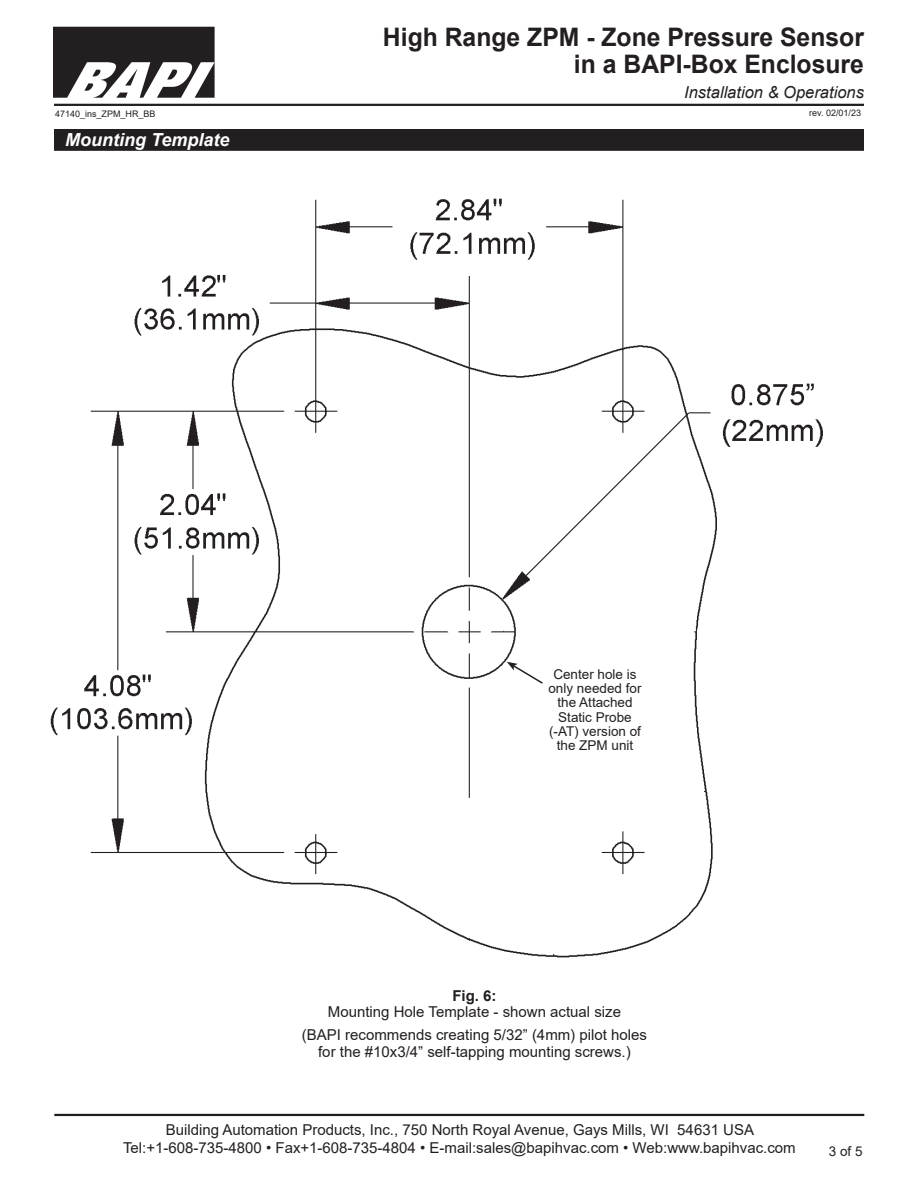
<style>
.page{position:relative;width:918px;height:1188px;background:#fff}
.page>*{position:absolute;margin:0;border:0;box-sizing:border-box;transform-origin:0 0}
.t1{font:700 25.5px/27px "Arial";color:#231f20;text-align:right}
.Datasheet_Section_Ti{font:italic 700 18px "Arial";color:#fff}
.t2{font:italic 16.5px "Arial";color:#231f20}
.t3{font:15px/18px "Arial";color:#231f20;text-align:center}
.t4{font:700 15px "Arial";color:#231f20}
.t5{font:13.5px/14.2px "Arial";color:#231f20;text-align:center}
.t6{font:9px "Arial";color:#231f20}
</style>
<div class="page">
<hr style="left:54px;top:1114px;width:810px;height:2px;background:#231f20">
<img style="left:53px;top:27px;width:162px;height:71px">
<hr style="left:54px;top:104px;width:810px;height:2px;background:#231f20">
<img style="left:50px;top:198px;width:773px;height:760px">
<div style="left:55px;top:130px;width:808px;height:20px;background:#231f20"></div>
<div style="left:54px;top:129px;width:810px;height:22px;border:2px solid #231f20"></div>
<svg style="left:507px;top:662px;width:37px;height:23px"></svg>
<h1 class="t1" style="left:383px;top:23px;width:483px">High Range ZPM - Zone Pressure Sensor in a BAPI-Box Enclosure</h1>
<p class="t2" style="left:684px;top:82px;width:181px">Installation &amp; Operations</p>
<p class="t6" style="left:55px;top:107px;width:102px">47140_ins_ZPM_HR_BB</p>
<p class="t6" style="left:809px;top:107px;width:53px">rev. 02/01/23</p>
<p class="Datasheet_Section_Ti" style="left:65px;top:127px;width:166px">Mounting Template</p>
<p class="t5" style="left:548px;top:667px;width:95px">Center hole is only needed for the Attached<br>Static Probe (-AT) version of the ZPM unit</p>
<p class="t4" style="left:452px;top:985px;width:46px">Fig. 6:</p>
<p class="t3" style="left:328px;top:1003px;width:295px">Mounting Hole Template - shown actual size</p>
<p class="t3" style="left:302px;top:1027px;width:347px;line-height:16.5px">(BAPI recommends creating 5/32” (4mm) pilot holes for the #10x3/4” self-tapping mounting screws.)</p>
<p class="t3" style="left:123px;top:1121px;width:674px">Building Automation Products, Inc., 750 North Royal Avenue, Gays Mills, WI 54631 USA<br>Tel:+1-608-735-4800 • Fax+1-608-735-4804 • E-mail:sales@bapihvac.com • Web:www.bapihvac.com</p>
<p class="t5" style="left:829px;top:1144px;width:35px">3 of 5</p>
</div>
